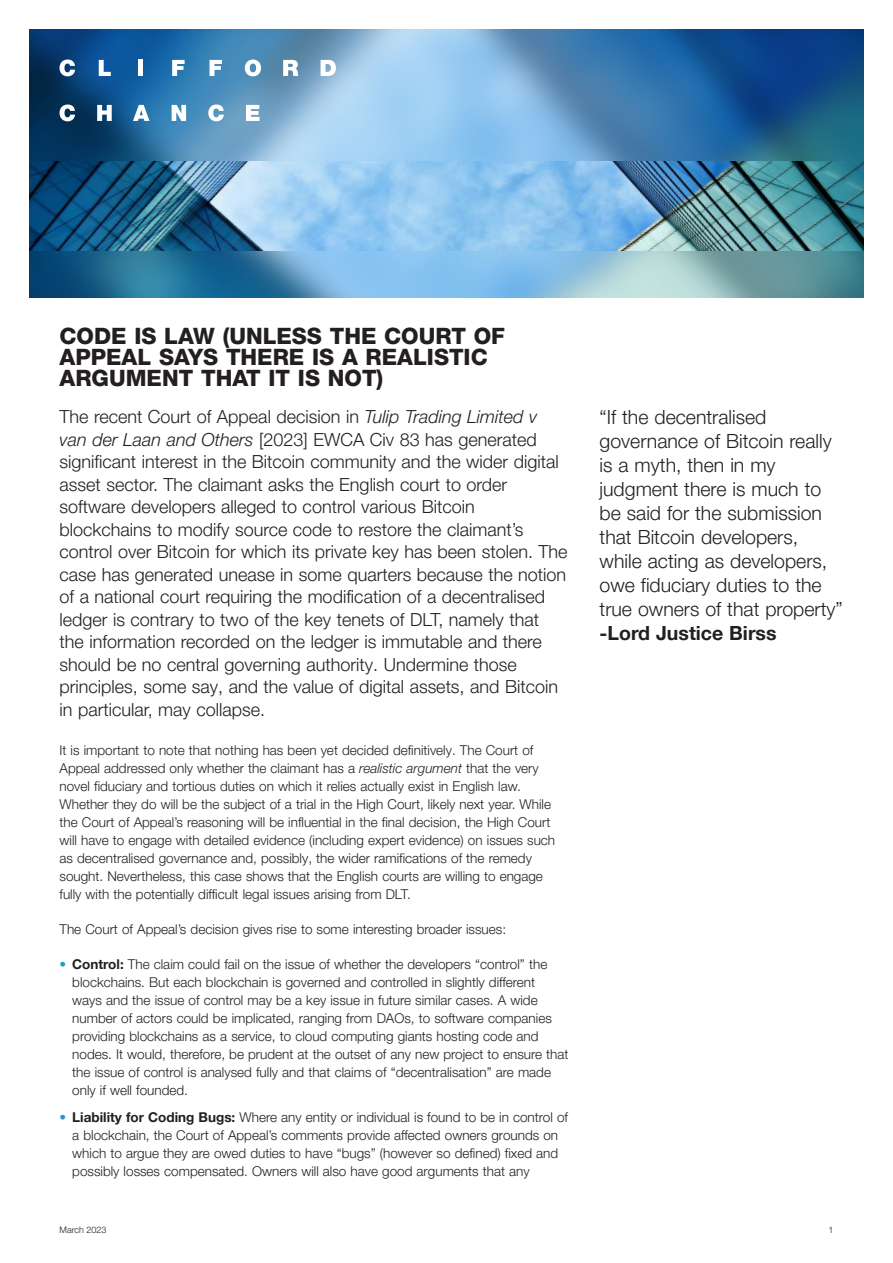
<style>
.page{position:relative;width:893px;height:1263px;background:#fff}
.page>*{position:absolute;margin:0;border:0;box-sizing:border-box;transform-origin:0 0}
._00__Main_Heading{font:800 22.5px/21px "Helvetica Neue LT Pro";color:#231f20}
.Pull_Quote_Medium{font:300 19.5px/24px "Helvetica Neue LT Pro";color:#231f20}
._01__Intro_Para{font:300 18px/22.5px "Helvetica Neue LT Pro";color:#231f20}
._05__Body_Text_4MM{font:300 13.5px/18px "Helvetica Neue LT Pro";color:#231f20}
.t1{font:300 9px "Helvetica Neue LT Pro";color:#231f20}
.s1{font-style:italic}
.s2{font-family:"Helvetica Neue LT Std";color:#2498cb}
.s3{font-weight:700}
</style>
<div class="page">
<img style="left:30px;top:30px;width:833px;height:268px">
<svg style="left:60px;top:60px;width:15px;height:16px"></svg>
<svg style="left:99px;top:60px;width:12px;height:16px"></svg>
<div style="left:138px;top:60px;width:5px;height:16px;background:#fff"></div>
<svg style="left:172px;top:60px;width:13px;height:16px"></svg>
<svg style="left:210px;top:60px;width:12px;height:16px"></svg>
<svg style="left:245px;top:60px;width:16px;height:16px"></svg>
<svg style="left:283px;top:60px;width:15px;height:16px"></svg>
<svg style="left:321px;top:60px;width:15px;height:16px"></svg>
<svg style="left:60px;top:105px;width:15px;height:16px"></svg>
<svg style="left:97px;top:105px;width:15px;height:16px"></svg>
<svg style="left:133px;top:105px;width:17px;height:16px"></svg>
<svg style="left:172px;top:105px;width:14px;height:16px"></svg>
<svg style="left:208px;top:105px;width:16px;height:16px"></svg>
<svg style="left:246px;top:105px;width:14px;height:16px"></svg>
<img style="left:30px;top:162px;width:833px;height:89px">
<p class="_00__Main_Heading" style="left:60px;top:325px;width:447px">CODE IS LAW (UNLESS THE COURT OF<br>APPEAL SAYS THERE IS A REALISTIC<br>ARGUMENT THAT IT IS NOT)</p>
<p class="_01__Intro_Para" style="left:60px;top:405px;width:510px">The recent Court of Appeal decision in <span class="s1">Tulip Trading Limited v van der Laan and Others</span> [2023] EWCA Civ 83 has generated significant interest in the Bitcoin community and the wider digital asset sector. The claimant asks the English court to order software developers alleged to control various Bitcoin blockchains to modify source code to restore the claimant’s control over Bitcoin for which its private key has been stolen. The case has generated unease in some quarters because the notion of a national court requiring the modification of a decentralised ledger is contrary to two of the key tenets of DLT, namely that the information recorded on the ledger is immutable and there should be no central governing authority. Undermine those principles, some say, and the value of digital assets, and Bitcoin in particular, may collapse.</p>
<p class="_05__Body_Text_4MM" style="left:60px;top:741px;width:497px">It is important to note that nothing has been yet decided definitively. The Court of Appeal addressed only whether the claimant has a <span class="s1">realistic argument</span> that the very novel fiduciary and tortious duties on which it relies actually exist in English law.<br>Whether they do will be the subject of a trial in the High Court, likely next year. While the Court of Appeal’s reasoning will be influential in the final decision, the High Court will have to engage with detailed evidence (including expert evidence) on issues such as decentralised governance and, possibly, the wider ramifications of the remedy sought. Nevertheless, this case shows that the English courts are willing to engage fully with the potentially difficult legal issues arising from DLT.</p>
<p class="_05__Body_Text_4MM" style="left:60px;top:920px;width:448px">The Court of Appeal’s decision gives rise to some interesting broader issues:</p>
<p class="_05__Body_Text_4MM" style="left:72px;top:955px;width:498px;text-indent:-13px"><span class="s2">•</span> <span class="s3">Control:</span> The claim could fail on the issue of whether the developers “control” the blockchains. But each blockchain is governed and controlled in slightly different<br>ways and the issue of control may be a key issue in future similar cases. A wide number of actors could be implicated, ranging from DAOs, to software companies providing blockchains as a service, to cloud computing giants hosting code and nodes. It would, therefore, be prudent at the outset of any new project to ensure that the issue of control is analysed fully and that claims of “decentralisation” are made only if well founded.</p>
<p class="_05__Body_Text_4MM" style="left:72px;top:1107px;width:497px;text-indent:-13px"><span class="s2">•</span> <span class="s3">Liability for Coding Bugs:</span> Where any entity or individual is found to be in control of a blockchain, the Court of Appeal’s comments provide affected owners grounds on which to argue they are owed duties to have “bugs” (however so defined) fixed and possibly losses compensated. Owners will also have good arguments that any</p>
<p class="Pull_Quote_Medium" style="left:600px;top:405px;width:245px">“If the decentralised governance of Bitcoin really is a myth, then in my judgment there is much to be said for the submission that Bitcoin developers, while acting as developers, owe fiduciary duties to the true owners of that property” <span class="s3">-Lord Justice Birss</span></p>
<p class="t1" style="left:60px;top:1224px;width:48px">March 2023</p>
<p class="t1" style="left:828px;top:1224px;width:7px">1</p>
</div>
